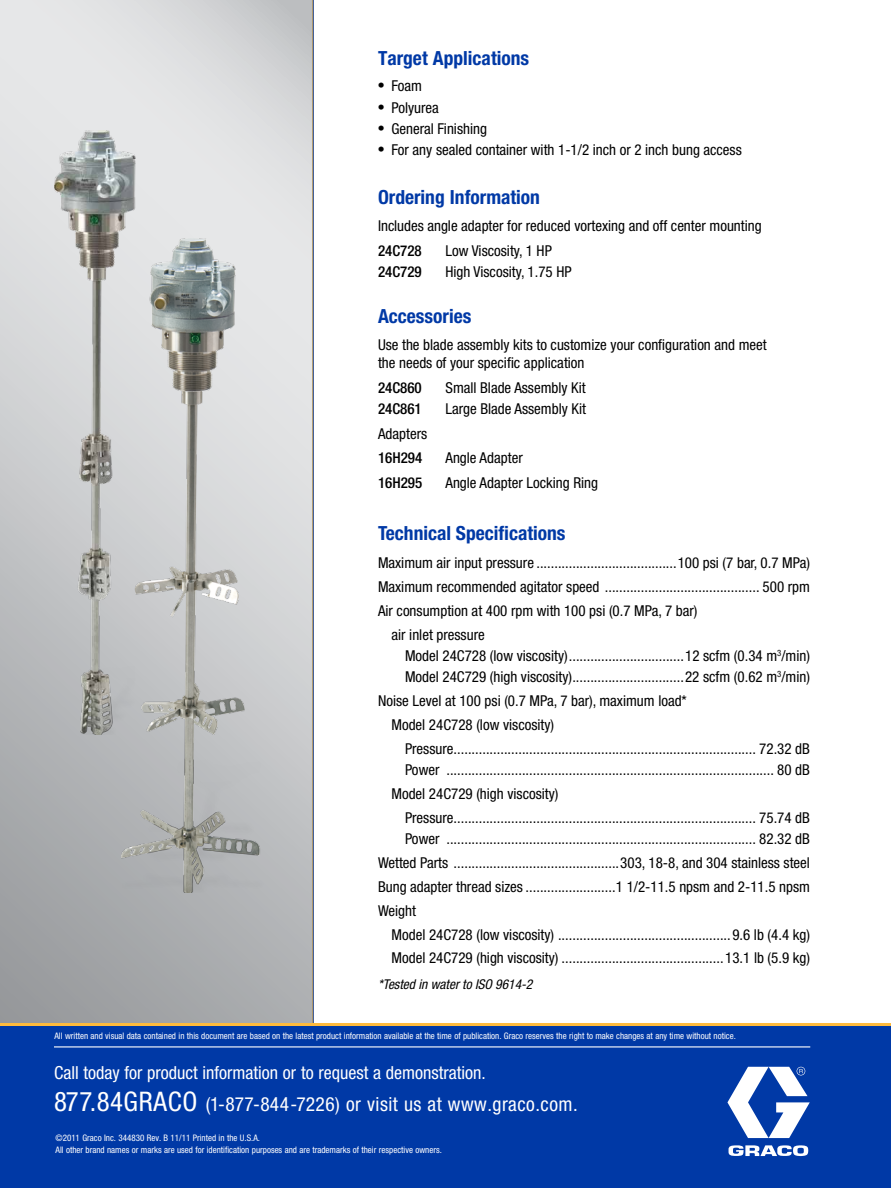
<style>
.page{position:relative;width:891px;height:1188px;background:#fff}
.page>*{position:absolute;margin:0;border:0;box-sizing:border-box;transform-origin:0 0}
.t1{font:700 condensed 19.5px "Helvetica Neue LT Std";color:#0039a6}
.t2{font:condensed 19.5px "Helvetica Neue LT Std";letter-spacing:.025em;color:#fff}
.t3{font:condensed 18px "Helvetica Neue LT Std";color:#fff}
.t4{font:condensed 15px/24px "Helvetica Neue LT Std";color:#000}
.t5{font:500 condensed 15px "Helvetica Neue LT Std";color:#000}
.t6{font:italic condensed 13.5px "Helvetica Neue LT Std";color:#000}
.t7{font:condensed 9px/12px "Helvetica Neue LT Std";color:#fff}
.s1{font-family:"Times";font-stretch:normal;font-size:18px}
.s2{font-size:27px}
</style>
<div class="page">
<svg style="left:0;top:0;width:313px;height:1023px;background:#c7c9ca"></svg>
<hr style="left:313px;top:0;width:1px;height:1037px;background:#0039a6">
<div style="left:0;top:1025px;width:891px;height:163px;background:#0039a6"></div>
<svg style="left:727px;top:1067px;width:83px;height:89px"></svg>
<hr style="left:54px;top:1046px;width:756px;height:1px;background:#fff">
<img style="left:54px;top:130px;width:81px;height:605px">
<img style="left:122px;top:238px;width:147px;height:655px">
<hr style="left:0;top:1023px;width:891px;height:3px;background:#ffbb3c">
<h1 class="t1" style="left:378px;top:46px;width:153px">Target Applications</h1>
<p class="t4" style="left:378px;top:74px;width:46px"><span class="s1">•</span> Foam</p>
<p class="t4" style="left:378px;top:95px;width:62px"><span class="s1">•</span> Polyurea</p>
<p class="t4" style="left:378px;top:117px;width:111px"><span class="s1">•</span> General Finishing</p>
<p class="t4" style="left:378px;top:138px;width:365px"><span class="s1">•</span> For any sealed container with 1-1/2 inch or 2 inch bung access</p>
<h1 class="t1" style="left:378px;top:186px;width:164px">Ordering Information</h1>
<p class="t4" style="left:378px;top:214px;width:385px">Includes angle adapter for reduced vortexing and off center mounting</p>
<p class="t5" style="left:378px;top:241px;width:45px">24C728</p>
<p class="t4" style="left:446px;top:238px;width:108px">Low Viscosity, 1 HP</p>
<p class="t5" style="left:378px;top:263px;width:45px">24C729</p>
<p class="t4" style="left:446px;top:260px;width:128px">High Viscosity, 1.75 HP</p>
<h1 class="t1" style="left:378px;top:305px;width:95px">Accessories</h1>
<p class="t4" style="left:378px;top:335px;width:390px;line-height:18px">Use the blade assembly kits to customize your configuration and meet the needs of your specific application</p>
<p class="t5" style="left:378px;top:378px;width:45px">24C860</p>
<p class="t4" style="left:446px;top:375px;width:142px">Small Blade Assembly Kit</p>
<p class="t5" style="left:378px;top:400px;width:45px">24C861</p>
<p class="t4" style="left:446px;top:396px;width:142px">Large Blade Assembly Kit</p>
<p class="t4" style="left:378px;top:421px;width:51px">Adapters</p>
<p class="t5" style="left:378px;top:449px;width:46px">16H294</p>
<p class="t4" style="left:446px;top:446px;width:79px">Angle Adapter</p>
<p class="t5" style="left:378px;top:474px;width:46px">16H295</p>
<p class="t4" style="left:446px;top:471px;width:154px">Angle Adapter Locking Ring</p>
<h1 class="t1" style="left:378px;top:522px;width:189px">Technical Specifications</h1>
<p class="t4" style="left:378px;top:551px;width:434px">Maximum air input pressure .......................................100 psi (7 bar, 0.7 MPa)</p>
<p class="t4" style="left:378px;top:575px;width:434px">Maximum recommended agitator speed ........................................... 500 rpm</p>
<p class="t4" style="left:378px;top:599px;width:321px">Air consumption at 400 rpm with 100 psi (0.7 MPa, 7 bar)</p>
<p class="t4" style="left:392px;top:623px;width:95px">air inlet pressure</p>
<p class="t4" style="left:405px;top:645px;width:406px;line-height:21px">Model 24C728 (low viscosity)................................12 scfm (0.34 m<sup>3</sup>/min)<br>Model 24C729 (high viscosity)...............................22 scfm (0.62 m<sup>3</sup>/min)</p>
<p class="t4" style="left:392px;top:689px;width:297px;text-indent:-14px">Noise Level at 100 psi (0.7 MPa, 7 bar), maximum load*<br>Model 24C728 (low viscosity)</p>
<p class="t4" style="left:405px;top:738px;width:407px;line-height:21px">Pressure.................................................................................... 72.32 dB<br>Power ........................................................................................... 80 dB</p>
<p class="t4" style="left:405px;top:782px;width:407px;text-indent:-14px">Model 24C729 (high viscosity)<br>Pressure.................................................................................... 75.74 dB</p>
<p class="t4" style="left:378px;top:827px;width:434px;text-align:justify;text-indent:27px">Power ...................................................................................... 82.32 dB Wetted Parts ..............................................303, 18-8, and 304 stainless steel Bung adapter thread sizes .........................1 1/2-11.5 npsm and 2-11.5 npsm Weight</p>
<p class="t4" style="left:392px;top:924px;width:420px;line-height:22.5px">Model 24C728 (low viscosity) ................................................9.6 lb (4.4 kg)<br>Model 24C729 (high viscosity) .............................................13.1 lb (5.9 kg)</p>
<p class="t6" style="left:378px;top:976px;width:156px">*Tested in water to ISO 9614-2</p>
<p class="t7" style="left:54px;top:1030px;width:683px">All written and visual data contained in this document are based on the latest product information available at the time of publication. Graco reserves the right to make changes at any time without notice.</p>
<p class="t3" style="left:54px;top:1062px;width:433px">Call today for product information or to request a demonstration.</p>
<h1 class="t2" style="left:54px;top:1093px;width:525px"><span class="s2">877.84GRACO</span> (1-877-844-7226) or visit us at www.graco.com.</h1>
<p class="t7" style="left:56px;top:1132px;width:388px">©2011 Graco Inc. 344830 Rev. B 11/11 Printed in the U.S.A.<br>All other brand names or marks are used for identification purposes and are trademarks of their respective owners.</p>
</div>
